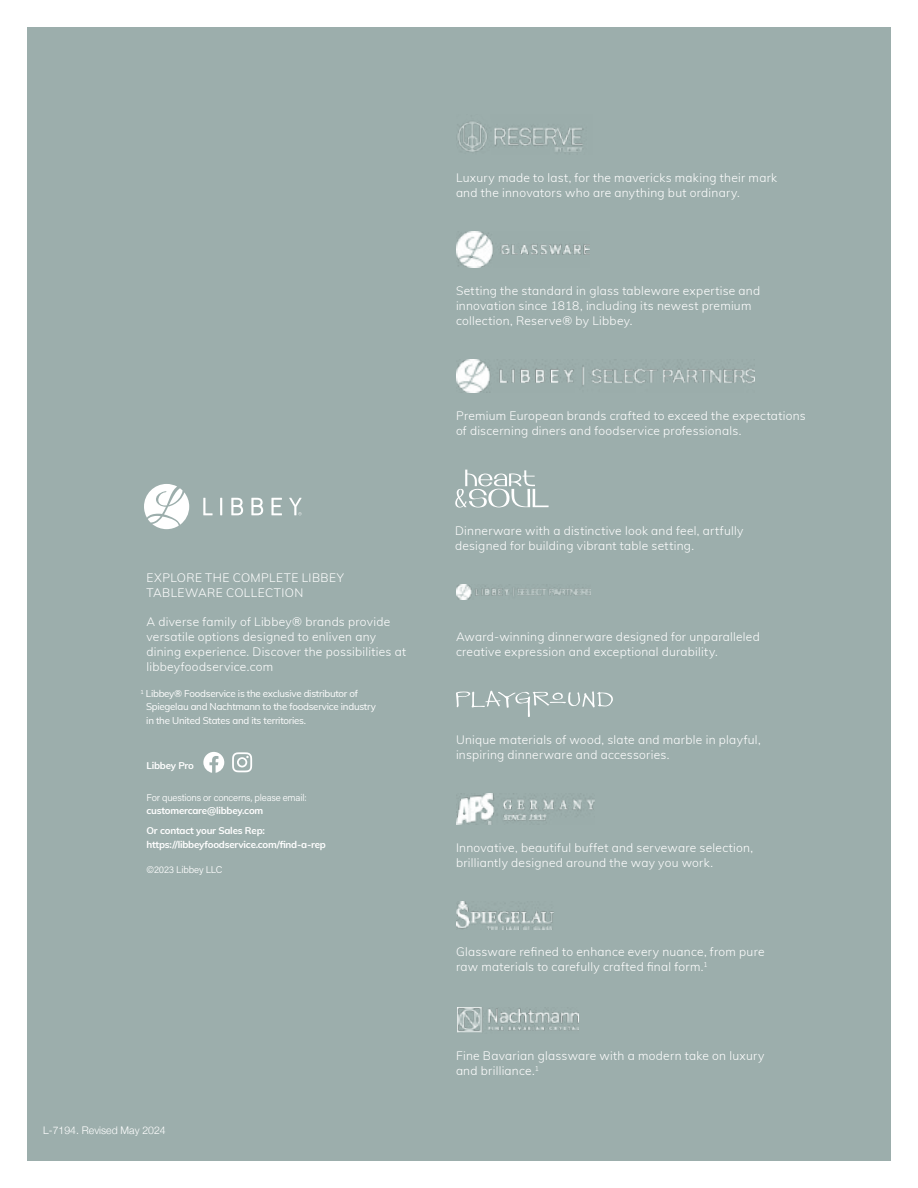
<style>
.page{position:relative;width:918px;height:1188px;background:#fff}
.page>*{position:absolute;margin:0;border:0;box-sizing:border-box;transform-origin:0 0}
.t1{font:300 12px/15px "Muli";letter-spacing:.02em;color:#fff}
.t2{font:300 10.5px "Helvetica Neue";color:#fff}
.t3{font:9.75px/13.5px "Muli";letter-spacing:-.025em;color:#fff}
.t4{font:700 9.75px/20.2px "Muli";letter-spacing:-.02em;color:#fff}
.t5{font:300 9.75px "Acumin Pro";letter-spacing:-.02em;color:#fff}
</style>
<div class="page">
<div style="left:27px;top:27px;width:864px;height:1134px;background:#9caeac"></div>
<svg style="left:144px;top:484px;width:45px;height:45px"></svg>
<svg style="left:203px;top:498px;width:10px;height:17px"></svg>
<svg style="left:220px;top:498px;width:2px;height:17px"></svg>
<svg style="left:231px;top:498px;width:12px;height:17px"></svg>
<svg style="left:251px;top:498px;width:12px;height:17px"></svg>
<svg style="left:271px;top:498px;width:11px;height:17px"></svg>
<svg style="left:289px;top:498px;width:13px;height:17px"></svg>
<svg style="left:203px;top:752px;width:21px;height:21px"></svg>
<img style="left:456px;top:584px;width:135px;height:15px">
<img style="left:458px;top:1008px;width:121px;height:25px">
<img style="left:456px;top:901px;width:97px;height:28px">
<img style="left:456px;top:794px;width:139px;height:31px">
<img style="left:456px;top:231px;width:133px;height:37px">
<svg style="left:456px;top:690px;width:157px;height:27px"></svg>
<img style="left:457px;top:121px;width:127px;height:31px">
<img style="left:456px;top:359px;width:298px;height:34px">
<svg style="left:455px;top:470px;width:94px;height:38px"></svg>
<svg style="left:232px;top:752px;width:20px;height:20px"></svg>
<p class="t1" style="left:146px;top:570px;width:199px">EXPLORE THE COMPLETE LIBBEY<br>TABLEWARE COLLECTION</p>
<p class="t1" style="left:146px;top:614px;width:261px">A diverse family of Libbey® brands provide versatile options designed to enliven any dining experience. Discover the possibilities at libbeyfoodservice.com</p>
<p class="t3" style="left:146px;top:686px;width:231px;text-indent:-6px"><sup>1</sup> Libbey® Foodservice is the exclusive distributor of<br>Spiegelau and Nachtmann to the foodservice industry in the United States and its territories.</p>
<p class="t4" style="left:146px;top:755px;width:49px">Libbey Pro</p>
<p class="t5" style="left:146px;top:791px;width:162px">For questions or concerns, please email:</p>
<p class="t4" style="left:146px;top:800px;width:120px">customercare@libbey.com<br>Or contact your Sales Rep:</p>
<p class="t4" style="left:146px;top:834px;width:181px">https://libbeyfoodservice.com/find-a-rep</p>
<p class="t5" style="left:146px;top:862px;width:78px">©2023 Libbey LLC</p>
<p class="t2" style="left:43px;top:1122px;width:124px">L-7194. Revised May 2024</p>
<p class="t1" style="left:456px;top:169px;width:323px">Luxury made to last, for the mavericks making their mark and the innovators who are anything but ordinary.</p>
<p class="t1" style="left:456px;top:283px;width:306px">Setting the standard in glass tableware expertise and innovation since 1818, including its newest premium collection, Reserve® by Libbey.</p>
<p class="t1" style="left:456px;top:408px;width:351px">Premium European brands crafted to exceed the expectations of discerning diners and foodservice professionals.</p>
<p class="t1" style="left:455px;top:522px;width:290px">Dinnerware with a distinctive look and feel, artfully designed for building vibrant table setting.</p>
<p class="t1" style="left:456px;top:629px;width:305px">Award-winning dinnerware designed for unparalleled creative expression and exceptional durability.</p>
<p class="t1" style="left:456px;top:732px;width:306px">Unique materials of wood, slate and marble in playful, inspiring dinnerware and accessories.</p>
<p class="t1" style="left:456px;top:839px;width:299px">Innovative, beautiful buffet and serveware selection, brilliantly designed around the way you work.</p>
<p class="t1" style="left:456px;top:944px;width:310px">Glassware refined to enhance every nuance, from pure raw materials to carefully crafted final form.<sup>1</sup></p>
<p class="t1" style="left:456px;top:1048px;width:310px">Fine Bavarian glassware with a modern take on luxury and brilliance.<sup>1</sup></p>
</div>
